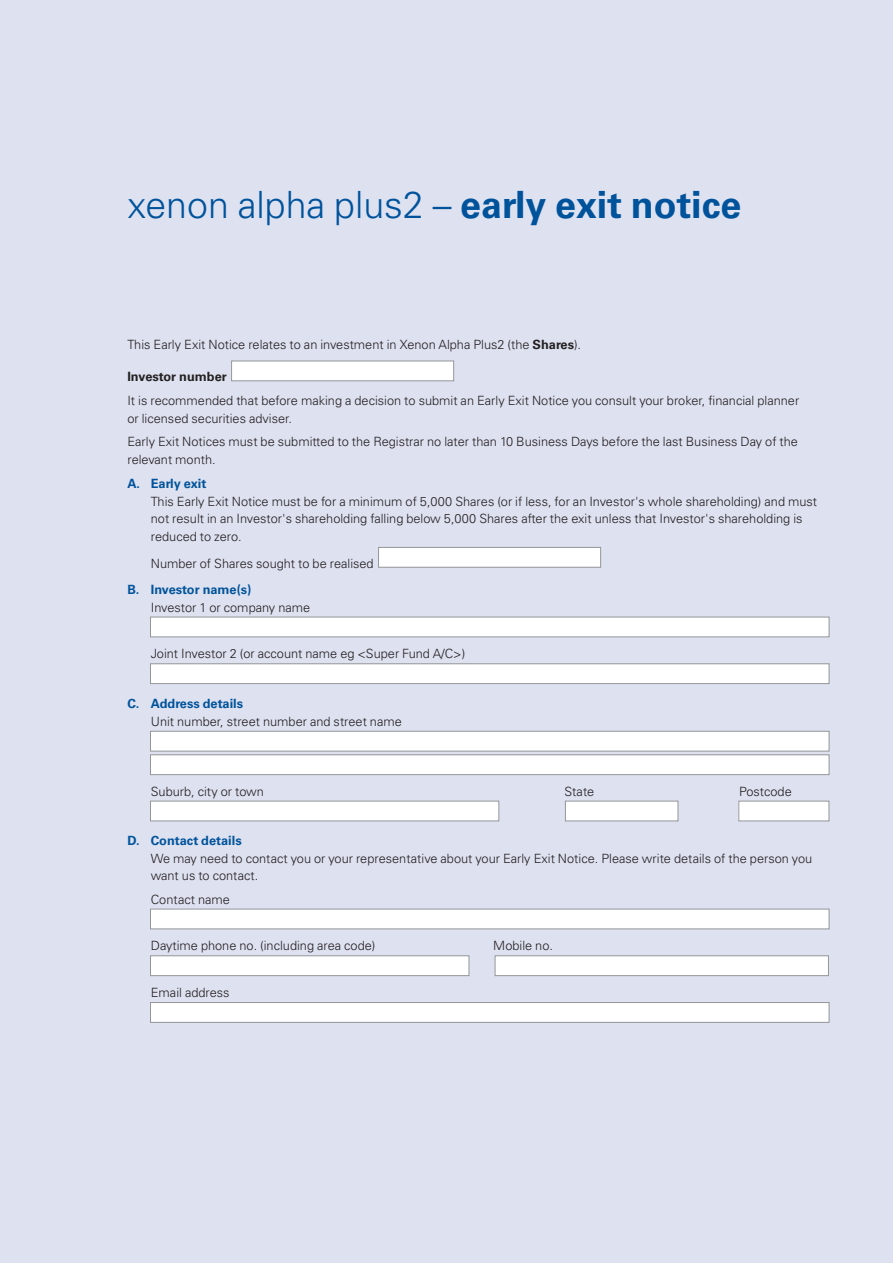
<style>
.page{position:relative;width:893px;height:1263px;background:#fff}
.page>*{position:absolute;margin:0;border:0;box-sizing:border-box;transform-origin:0 0}
.t1{font:300 37.5px "Univers";color:#00539b}
.t2{font:300 12.75px/17.2px "Univers";color:#231f20}
.t3{font:700 12.75px "Univers";color:#00539b}
.t4{font:700 12.75px "Univers";color:#231f20}
.s1{font-weight:700}
</style>
<div class="page">
<div style="left:0;top:0;width:892px;height:1263px;background:#dde1f0"></div>
<div style="left:150px;top:1003px;width:679px;height:19px;background:#fff"></div>
<div style="left:150px;top:1002px;width:679px;height:21px;border:1px solid #949698"></div>
<div style="left:495px;top:956px;width:333px;height:20px;background:#fff"></div>
<div style="left:495px;top:956px;width:333px;height:20px;border:1px solid #949698"></div>
<div style="left:150px;top:956px;width:319px;height:20px;background:#fff"></div>
<div style="left:150px;top:956px;width:319px;height:20px;border:1px solid #949698"></div>
<div style="left:150px;top:909px;width:679px;height:20px;background:#fff"></div>
<div style="left:150px;top:909px;width:679px;height:20px;border:1px solid #949698"></div>
<div style="left:738px;top:801px;width:91px;height:20px;background:#fff"></div>
<div style="left:738px;top:801px;width:91px;height:20px;border:1px solid #949698"></div>
<div style="left:565px;top:801px;width:113px;height:20px;background:#fff"></div>
<div style="left:565px;top:801px;width:113px;height:20px;border:1px solid #949698"></div>
<div style="left:150px;top:801px;width:349px;height:20px;background:#fff"></div>
<div style="left:150px;top:801px;width:349px;height:20px;border:1px solid #949698"></div>
<div style="left:150px;top:755px;width:679px;height:20px;background:#fff"></div>
<div style="left:150px;top:755px;width:679px;height:20px;border:1px solid #949698"></div>
<div style="left:150px;top:731px;width:679px;height:20px;background:#fff"></div>
<div style="left:150px;top:731px;width:679px;height:20px;border:1px solid #949698"></div>
<div style="left:150px;top:664px;width:679px;height:20px;background:#fff"></div>
<div style="left:150px;top:663px;width:679px;height:21px;border:1px solid #949698"></div>
<div style="left:150px;top:617px;width:679px;height:20px;background:#fff"></div>
<div style="left:150px;top:617px;width:679px;height:20px;border:1px solid #949698"></div>
<div style="left:378px;top:547px;width:222px;height:20px;background:#fff"></div>
<div style="left:378px;top:547px;width:223px;height:21px;border:1px solid #949698"></div>
<div style="left:231px;top:361px;width:222px;height:20px;background:#fff"></div>
<div style="left:231px;top:361px;width:223px;height:20px;border:1px solid #949698"></div>
<h1 class="t1" style="left:127px;top:191px;width:615px">xenon alpha plus2 – <span class="s1">early exit notice</span></h1>
<p class="t2" style="left:127px;top:337px;width:455px">This Early Exit Notice relates to an investment in Xenon Alpha Plus2 (the <span class="s1">Shares</span>).</p>
<p class="t4" style="left:127px;top:372px;width:101px">Investor number</p>
<p class="t2" style="left:127px;top:392px;width:673px;line-height:18px">It is recommended that before making a decision to submit an Early Exit Notice you consult your broker, financial planner or licensed securities adviser.</p>
<p class="t2" style="left:127px;top:434px;width:672px;line-height:18px">Early Exit Notices must be submitted to the Registrar no later than 10 Business Days before the last Business Day of the relevant month.</p>
<p class="t3" style="left:127px;top:479px;width:81px">A. Early exit</p>
<p class="t2" style="left:151px;top:494px;width:667px">This Early Exit Notice must be for a minimum of 5,000 Shares (or if less, for an Investor's whole shareholding) and must not result in an Investor's shareholding falling below 5,000 Shares after the exit unless that Investor's shareholding is reduced to zero.</p>
<p class="t2" style="left:151px;top:556px;width:224px">Number of Shares sought to be realised</p>
<p class="t3" style="left:127px;top:585px;width:126px">B. Investor name(s)</p>
<p class="t2" style="left:151px;top:600px;width:161px">Investor 1 or company name</p>
<p class="t2" style="left:151px;top:646px;width:316px">Joint Investor 2 (or account name eg &lt;Super Fund A/C&gt;)</p>
<p class="t3" style="left:127px;top:699px;width:117px">C. Address details</p>
<p class="t2" style="left:151px;top:714px;width:252px">Unit number, street number and street name</p>
<p class="t2" style="left:151px;top:784px;width:115px">Suburb, city or town</p>
<p class="t2" style="left:564px;top:784px;width:31px">State</p>
<p class="t2" style="left:739px;top:784px;width:54px">Postcode</p>
<p class="t3" style="left:127px;top:836px;width:116px">D. Contact details</p>
<p class="t2" style="left:151px;top:851px;width:663px">We may need to contact you or your representative about your Early Exit Notice. Please write details of the person you want us to contact.</p>
<p class="t2" style="left:151px;top:892px;width:81px">Contact name</p>
<p class="t2" style="left:151px;top:938px;width:226px">Daytime phone no. (including area code)</p>
<p class="t2" style="left:493px;top:938px;width:61px">Mobile no.</p>
<p class="t2" style="left:151px;top:985px;width:80px">Email address</p>
</div>
